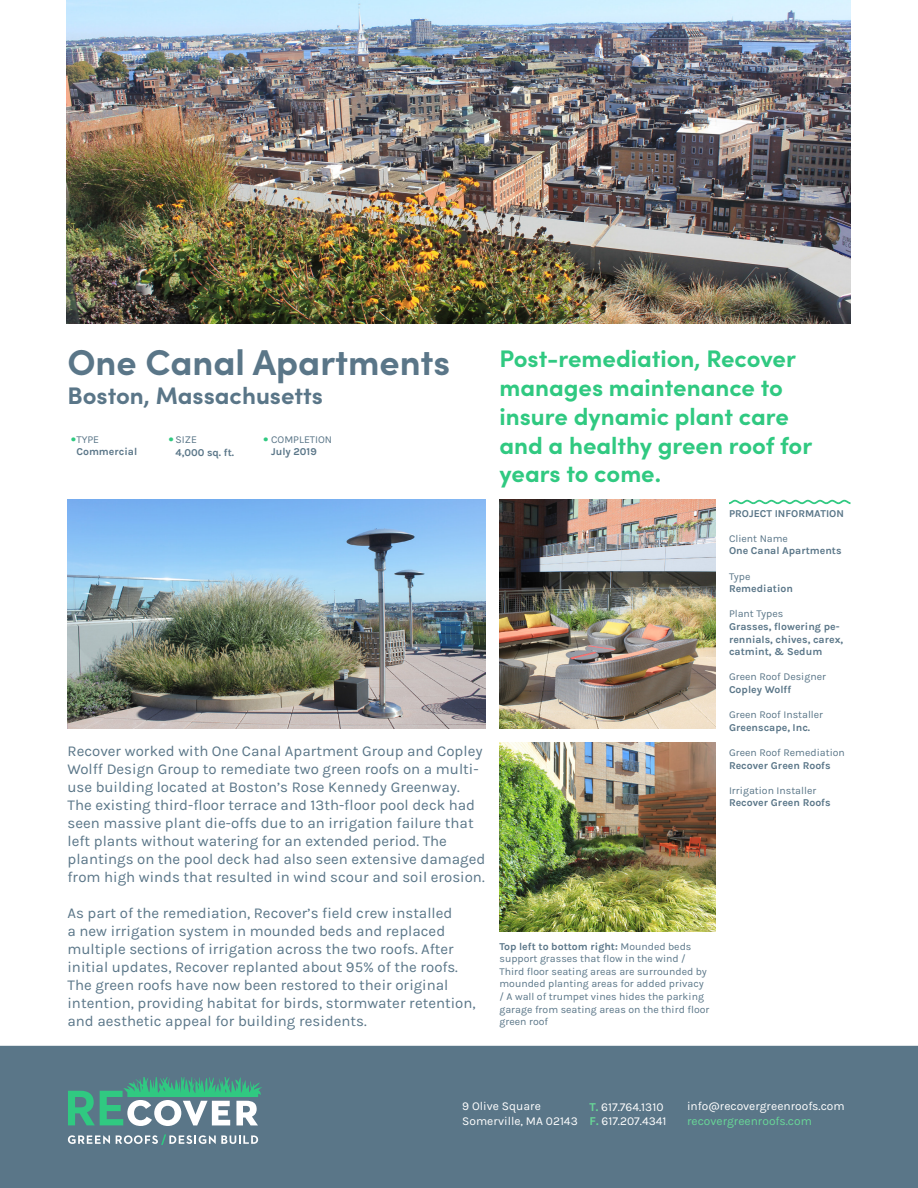
<style>
.page{position:relative;width:918px;height:1188px;background:#fff}
.page>*{position:absolute;margin:0;border:0;box-sizing:border-box;transform-origin:0 0}
.Heading{font:700 36px "Sofia Pro";color:#5a7688}
.t1{font:34.5px "Karla";color:#30c981}
.Green_Caption{font:700 24px/28.8px "Sofia Pro";color:#30c981}
.Heading-2{font:700 24px "Sofia Pro";color:#5a7688}
.Body_Text{font:15px/18px "Karla";color:#5a7688}
.t2{font:12px "Karla";color:#fff}
.t3{font:12px "Karla";color:#68d897}
.Sidebar_Regualr{font:10.5px/12.6px "Karla";color:#5a7688}
.Sidebar_Bold{font:700 10.5px/12.6px "Karla";color:#5a7688}
.Sidebar_Bold-2{font:10.5px "Karla";color:#5a7688}
.s1{font-weight:700}
.s2{font-weight:700;color:#68d897}
</style>
<div class="page">
<div style="left:1px;top:1047px;width:916px;height:140px;background:#5a7688"></div>
<div style="left:0;top:1046px;width:918px;height:142px;border:2px solid #5a7688"></div>
<svg style="left:68px;top:1135px;width:42px;height:9px"></svg>
<svg style="left:116px;top:1134px;width:142px;height:11px"></svg>
<svg style="left:68px;top:1078px;width:194px;height:48px"></svg>
<svg style="left:729px;top:499px;width:122px;height:6px"></svg>
<img style="left:68px;top:500px;width:418px;height:229px">
<img style="left:500px;top:500px;width:216px;height:229px">
<img style="left:500px;top:742px;width:216px;height:190px">
<img style="left:66px;top:0;width:784px;height:324px">
<p class="Heading" style="left:68px;top:335px;width:384px">One Canal Apartments</p>
<p class="Heading-2" style="left:68px;top:377px;width:257px">Boston, Massachusetts</p>
<p class="t1" style="left:70px;top:410px;width:8px">.</p>
<p class="Sidebar_Regualr" style="left:271px;top:433px;width:62px">COMPLETION</p>
<p class="Sidebar_Bold" style="left:271px;top:445px;width:47px">July 2019</p>
<p class="Sidebar_Regualr" style="left:76px;top:433px;width:24px">TYPE</p>
<p class="t1" style="left:168px;top:411px;width:8px">.</p>
<p class="Sidebar_Bold" style="left:76px;top:446px;width:62px">Commercial</p>
<p class="Sidebar_Regualr" style="left:176px;top:434px;width:23px">SIZE</p>
<p class="Sidebar_Bold" style="left:176px;top:446px;width:60px">4,000 sq. ft.</p>
<p class="t1" style="left:263px;top:411px;width:8px">.</p>
<p class="Body_Text" style="left:68px;top:743px;width:419px">Recover worked with One Canal Apartment Group and Copley Wolff Design Group to remediate two green roofs on a multi&shy;use building located at Boston’s Rose Kennedy Greenway.<br>The existing third-floor terrace and 13th-floor pool deck had seen massive plant die-offs due to an irrigation failure that left plants without watering for an extended period. The plantings on the pool deck had also seen extensive damaged from high winds that resulted in wind scour and soil erosion.</p>
<p class="Body_Text" style="left:68px;top:905px;width:410px">As part of the remediation, Recover’s field crew installed<br>a new irrigation system in mounded beds and replaced multiple sections of irrigation across the two roofs. After initial updates, Recover replanted about 95% of the roofs.<br>The green roofs have now been restored to their original intention, providing habitat for birds, stormwater retention, and aesthetic appeal for building residents.</p>
<p class="Green_Caption" style="left:500px;top:343px;width:298px">Post-remediation, Recover manages maintenance to insure dynamic plant care</p>
<p class="Green_Caption" style="left:500px;top:429px;width:314px">and a healthy green roof for years to come.</p>
<p class="Sidebar_Bold" style="left:729px;top:507px;width:116px">PROJECT INFORMATION</p>
<p class="Sidebar_Regualr" style="left:729px;top:532px;width:60px">Client Name</p>
<p class="Sidebar_Bold" style="left:729px;top:545px;width:114px">One Canal Apartments</p>
<p class="Sidebar_Bold-2" style="left:729px;top:570px;width:23px">Type</p>
<p class="Sidebar_Bold" style="left:729px;top:582px;width:65px">Remediation</p>
<p class="Sidebar_Regualr" style="left:729px;top:608px;width:56px">Plant Types</p>
<p class="Sidebar_Bold" style="left:729px;top:620px;width:116px">Grasses, flowering pe&shy;rennials, chives, carex, catmint, &amp; Sedum</p>
<p class="Sidebar_Regualr" style="left:729px;top:671px;width:99px">Green Roof Designer</p>
<p class="Sidebar_Bold" style="left:729px;top:683px;width:64px">Copley Wolff</p>
<p class="Sidebar_Regualr" style="left:729px;top:709px;width:96px">Green Roof Installer</p>
<p class="Sidebar_Bold" style="left:729px;top:721px;width:83px">Greenscape, Inc.</p>
<p class="Sidebar_Regualr" style="left:729px;top:746px;width:117px">Green Roof Remediation<br><span class="s1">Recover Green Roofs</span></p>
<p class="Sidebar_Regualr" style="left:729px;top:784px;width:89px">Irrigation Installer</p>
<p class="Sidebar_Bold" style="left:729px;top:797px;width:103px">Recover Green Roofs</p>
<p class="Sidebar_Regualr" style="left:500px;top:940px;width:211px"><span class="s1">Top left to bottom right:</span> Mounded beds support grasses that flow in the wind / Third floor seating areas are surrounded by mounded planting areas for added privacy / A wall of trumpet vines hides the parking garage from seating areas on the third floor green roof</p>
<p class="t2" style="left:462px;top:1100px;width:80px">9 Olive Square</p>
<p class="t2" style="left:462px;top:1114px;width:117px">Somerville, MA 02143</p>
<p class="t2" style="left:590px;top:1100px;width:75px"><span class="s2">T.</span> 617.764.1310</p>
<p class="t2" style="left:590px;top:1114px;width:78px"><span class="s2">F.</span> 617.207.4341</p>
<p class="t2" style="left:687px;top:1100px;width:159px">info@recovergreenroofs.com</p>
<p class="t3" style="left:687px;top:1114px;width:126px">recovergreenroofs.com</p>
</div>
